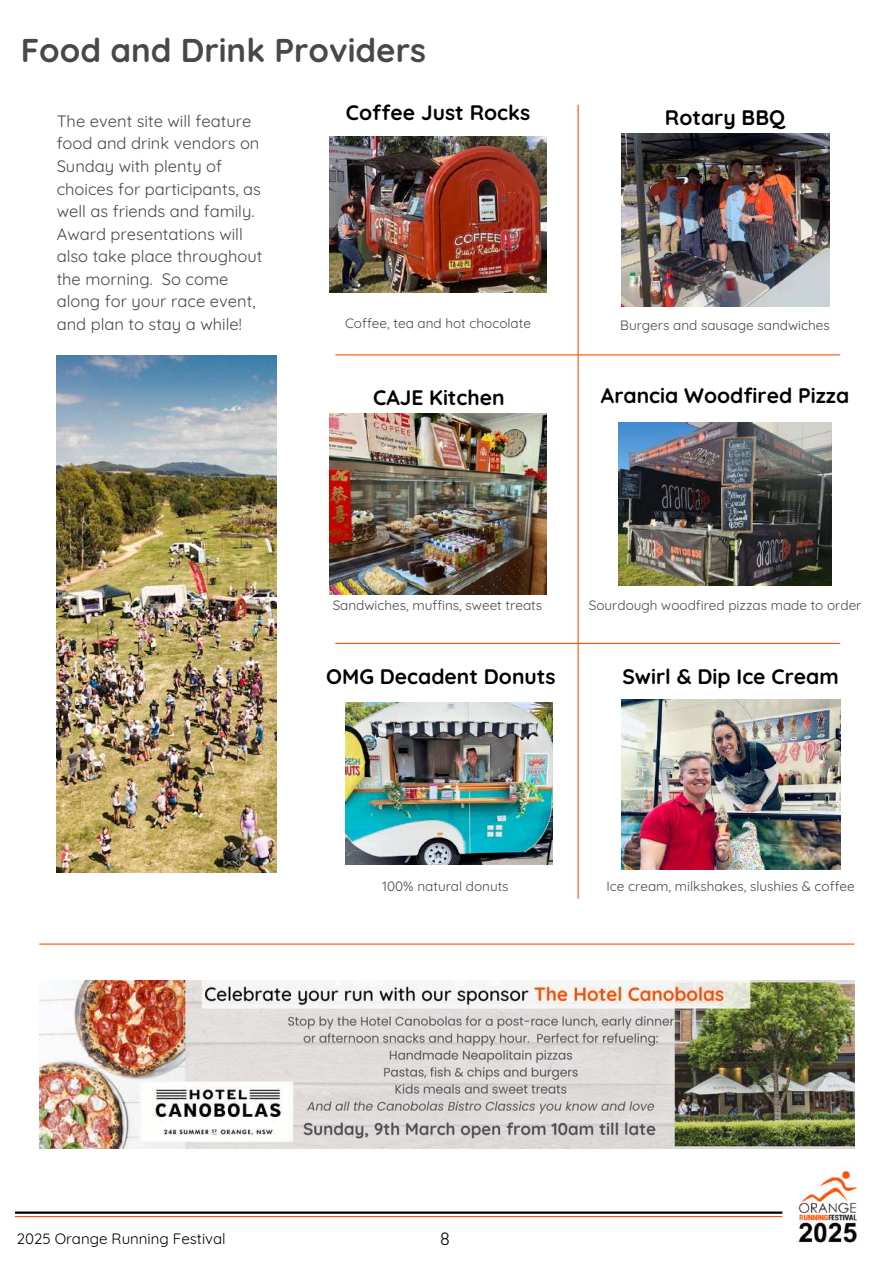
<style>
.page{position:relative;width:894px;height:1264px;background:#fff}
.page>*{position:absolute;margin:0;border:0;box-sizing:border-box;transform-origin:0 0}
.t1{font:700 33px "Quicksand";color:#484848}
.t2{font:700 21px "Quicksand";color:#000}
.t3{font:18px "Quicksand";color:#000}
.t4{font:16.5px/22.5px "Quicksand";color:#484848}
.t5{font:15px "Quicksand";color:#000}
.t6{font:13.5px "Quicksand";color:#484848}
</style>
<div class="page">
<hr style="left:15px;top:1211px;width:767px;height:2px;background:#000">
<hr style="left:15px;top:1215px;width:767px;height:2px;background:#ff5100">
<hr style="left:39px;top:943px;width:815px;height:1px;background:#ff5100">
<hr style="left:335px;top:354px;width:504px;height:1px;background:#ff5100">
<hr style="left:577px;top:105px;width:1px;height:793px;background:#ff5100">
<img style="left:782px;top:1171px;width:76px;height:72px">
<img style="left:618px;top:422px;width:213px;height:164px">
<img style="left:621px;top:134px;width:208px;height:173px">
<img style="left:329px;top:136px;width:217px;height:157px">
<img style="left:345px;top:702px;width:207px;height:162px">
<img style="left:621px;top:699px;width:219px;height:170px">
<img style="left:329px;top:413px;width:217px;height:182px">
<img style="left:57px;top:355px;width:219px;height:517px">
<hr style="left:335px;top:643px;width:504px;height:1px;background:#ff5100">
<img style="left:39px;top:980px;width:815px;height:168px">
<h1 class="t1" style="left:21px;top:29px;width:406px">Food and Drink Providers</h1>
<p class="t4" style="left:57px;top:109px;width:207px">The event site will feature food and drink vendors on<br>Sunday with plenty of choices for participants, as well as friends and family.<br>Award presentations will also take place throughout the morning. So come along for your race event, and plan to stay a while!</p>
<p class="t2" style="left:346px;top:99px;width:186px">Coffee Just Rocks</p>
<p class="t6" style="left:345px;top:315px;width:187px">Coffee, tea and hot chocolate</p>
<p class="t2" style="left:664px;top:104px;width:121px">Rotary BBQ</p>
<p class="t6" style="left:620px;top:317px;width:211px">Burgers and sausage sandwiches</p>
<p class="t2" style="left:373px;top:384px;width:133px">CAJE Kitchen</p>
<p class="t2" style="left:600px;top:382px;width:250px">Arancia Woodfired Pizza</p>
<p class="t6" style="left:332px;top:597px;width:211px">Sandwiches, muffins, sweet treats</p>
<p class="t2" style="left:326px;top:662px;width:231px">OMG Decadent Donuts</p>
<p class="t6" style="left:588px;top:597px;width:274px">Sourdough woodfired pizzas made to order</p>
<p class="t2" style="left:622px;top:662px;width:218px">Swirl &amp; Dip Ice Cream</p>
<p class="t6" style="left:382px;top:877px;width:128px">100% natural donuts</p>
<p class="t6" style="left:606px;top:877px;width:250px">Ice cream, milkshakes, slushies &amp; coffee</p>
<p class="t5" style="left:17px;top:1229px;width:210px">2025 Orange Running Festival</p>
<p class="t3" style="left:440px;top:1226px;width:11px">8</p>
</div>
